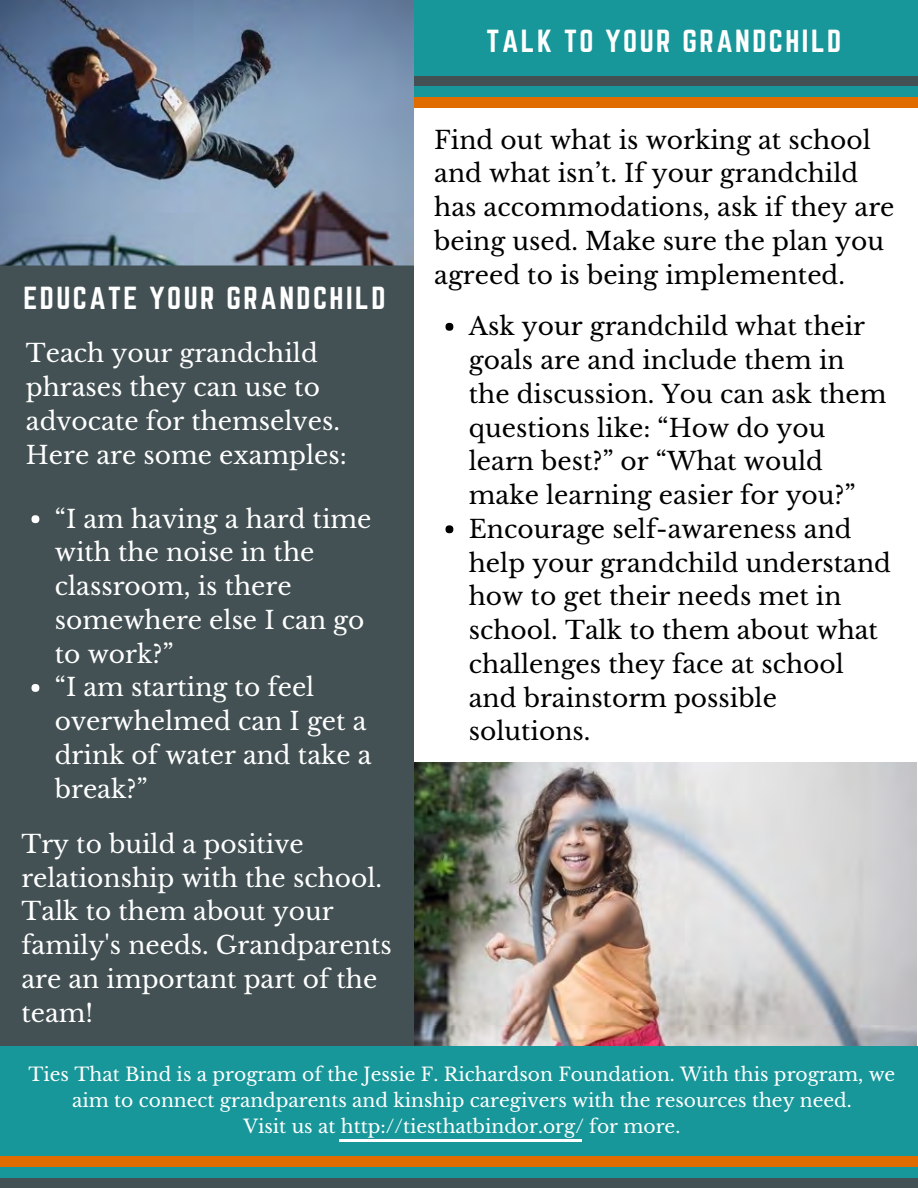
<style>
.page{position:relative;width:918px;height:1188px;background:#fff}
.page>*{position:absolute;margin:0;border:0;box-sizing:border-box;transform-origin:0 0}
.t1{font:28.05px "Norwester";letter-spacing:.09em;color:#fff}
.t2{font:24.9px/33.8px "Libre Baskerville";color:#000}
.t3{font:24.9px/33.8px "Libre Baskerville";color:#fff}
.t4{font:18.75px/25.8px "Libre Baskerville";color:#fff;text-align:center}
</style>
<div class="page">
<div style="left:412px;top:0;width:506px;height:102px;background:#18979a"></div>
<div style="left:124px;top:97px;width:794px;height:11px;background:#e06c00"></div>
<div style="left:124px;top:76px;width:794px;height:10px;background:#435154"></div>
<img style="left:0;top:0;width:414px;height:266px">
<div style="left:446px;top:323px;width:7px;height:8px;background:#000;border-radius:50%"></div>
<div style="left:446px;top:525px;width:7px;height:8px;background:#000;border-radius:50%"></div>
<img style="left:414px;top:763px;width:503px;height:283px">
<div style="left:0;top:266px;width:414px;height:780px;background:#435154"></div>
<div style="left:32px;top:515px;width:7px;height:8px;background:#fff;border-radius:50%"></div>
<div style="left:32px;top:684px;width:7px;height:8px;background:#fff;border-radius:50%"></div>
<div style="left:0;top:1046px;width:918px;height:110px;background:#18979a"></div>
<div style="left:0;top:1157px;width:918px;height:10px;background:#e06c00"></div>
<div style="left:0;top:1167px;width:918px;height:11px;background:#18979a"></div>
<div style="left:0;top:1178px;width:918px;height:10px;background:#435154"></div>
<svg style="left:339px;top:1139px;width:13px;height:2px"></svg>
<svg style="left:570px;top:1139px;width:12px;height:2px"></svg>
<hr style="left:352px;top:1139px;width:89px;height:2px;background:#fff">
<hr style="left:441px;top:1139px;width:89px;height:2px;background:#fff">
<hr style="left:529px;top:1139px;width:41px;height:2px;background:#fff">
<p class="t1" style="left:23px;top:285px;width:363px">EDUCATE YOUR GRANDCHILD</p>
<p class="t3" style="left:26px;top:337px;width:322px">Teach your grandchild phrases they can use to advocate for themselves.<br>Here are some examples:</p>
<p class="t3" style="left:55px;top:502px;width:318px">“I am having a hard time with the noise in the classroom, is there somewhere else I can go to work?”<br>“I am starting to feel overwhelmed can I get a drink of water and take a break?”</p>
<p class="t3" style="left:21px;top:827px;width:372px">Try to build a positive relationship with the school.<br>Talk to them about your family's needs. Grandparents are an important part of the team!</p>
<p class="t1" style="left:487px;top:27px;width:356px">TALK TO YOUR GRANDCHILD</p>
<p class="t2" style="left:434px;top:123px;width:462px">Find out what is working at school and what isn’t. If your grandchild has accommodations, ask if they are being used. Make sure the plan you agreed to is being implemented.</p>
<p class="t2" style="left:469px;top:310px;width:424px">Ask your grandchild what their goals are and include them in the discussion. You can ask them questions like: “How do you learn best?” or “What would make learning easier for you?”<br>Encourage self-awareness and help your grandchild understand how to get their needs met in school. Talk to them about what challenges they face at school and brainstorm possible solutions.</p>
<p class="t4" style="left:29px;top:1062px;width:868px">Ties That Bind is a program of the Jessie F. Richardson Foundation. With this program, we aim to connect grandparents and kinship caregivers with the resources they need.<br>Visit us at http://tiesthatbindor.org/ for more.</p>
</div>
